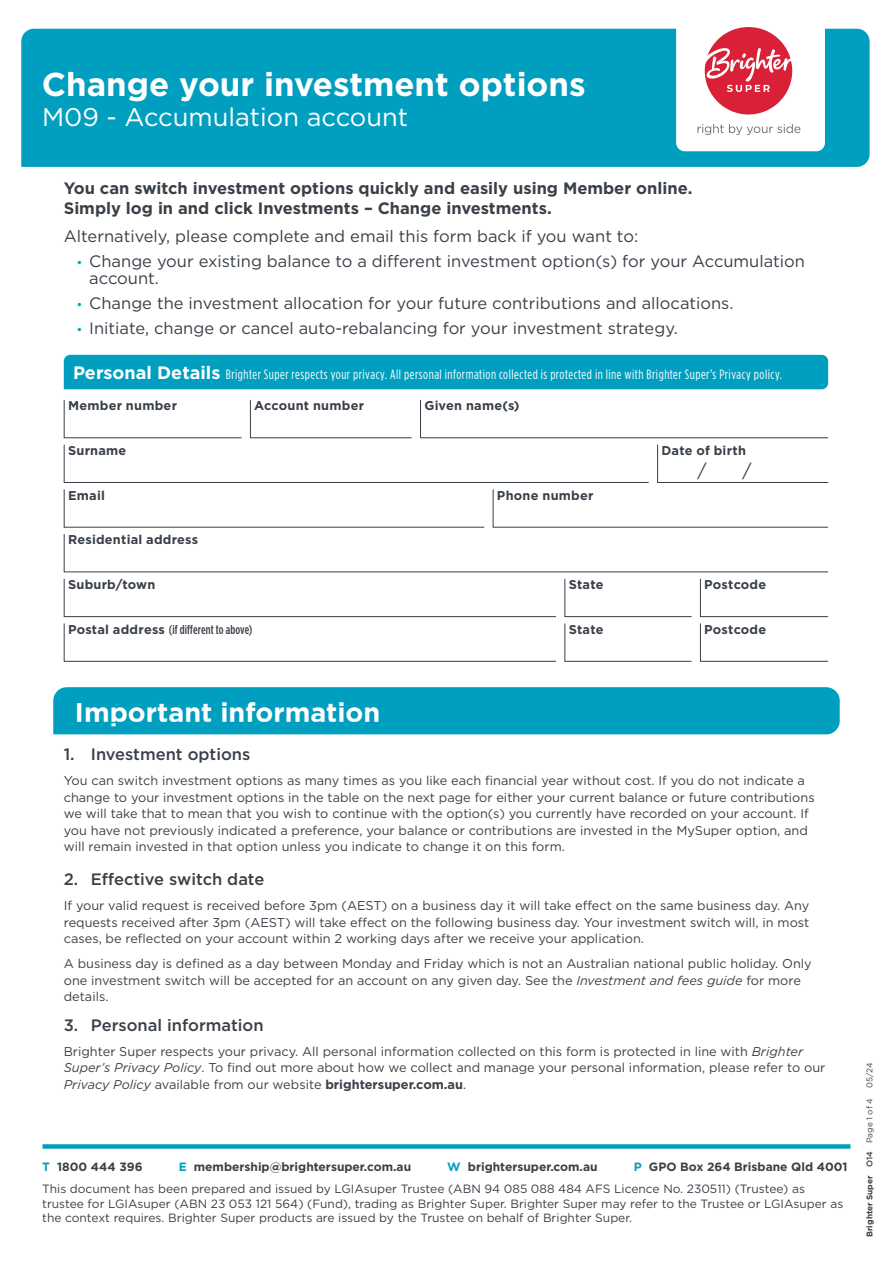
<style>
.page{position:relative;width:893px;height:1263px;background:#fff}
.page>*{position:absolute;margin:0;border:0;box-sizing:border-box;transform-origin:0 0}
.t1{font:700 33px "Gotham";color:#fff}
.t2{font:700 27px "Gotham";color:#fff}
.t3{font:25.5px "Gotham";color:#fff}
.t4{font:18px "Gotham";color:#394048}
.t5{font:16.5px/16.5px "Gotham";color:#394048}
.t6{font:700 16.5px/19.8px "Gotham";color:#394048}
.t7{font:500 16.5px "Gotham";color:#394048}
.t8{font:13.5px "Gotham Condensed";letter-spacing:.04em;color:#fff}
.t9{font:12.75px/16.5px "Gotham";color:#394048}
.t10{font:700 12.75px "Gotham";letter-spacing:.02em;color:#394048}
.t11{font:500 12.75px "Gotham Condensed";letter-spacing:.01em;color:#394048}
.t12{font:12px/14.4px "Gotham";color:#394048}
.t13{font:700 12px "Gotham";color:#394048}
.t14{font:700 8.25px "Gotham";color:#394048}
.t15{font:8.25px "Gotham";color:#394048}
.s1{font-size:12.75px;color:#009fc0}
.s2{font-family:"Gotham";font-weight:700;font-size:18px}
.s3{font-family:"Gotham";font-weight:700}
.s4{font-style:italic}
.s5{font-weight:700}
.s6{color:#009fc0}
.s7{font-weight:500}
.s8{font-weight:400}
</style>
<div class="page">
<div style="left:43px;top:1144px;width:807px;height:5px;background:#009fc0"></div>
<div style="left:21px;top:29px;width:849px;height:138px;background:#009fc0"></div>
<div style="left:64px;top:355px;width:764px;height:34px;background:#009fc0"></div>
<svg style="left:63px;top:444px;width:586px;height:39px"></svg>
<svg style="left:63px;top:400px;width:179px;height:38px"></svg>
<svg style="left:420px;top:400px;width:409px;height:38px"></svg>
<svg style="left:63px;top:489px;width:766px;height:128px"></svg>
<svg style="left:63px;top:623px;width:493px;height:39px"></svg>
<svg style="left:564px;top:623px;width:128px;height:39px"></svg>
<svg style="left:700px;top:623px;width:129px;height:39px"></svg>
<svg style="left:657px;top:444px;width:172px;height:39px"></svg>
<svg style="left:250px;top:400px;width:162px;height:38px"></svg>
<div style="left:676px;top:7px;width:149px;height:144px;background:#fff;border-radius:9px"></div>
<div style="left:705px;top:27px;width:87px;height:87px;background:#da2037;border-radius:50%"></div>
<svg style="left:704px;top:47px;width:89px;height:45px"></svg>
<svg style="left:697px;top:124px;width:103px;height:11px"></svg>
<div style="left:53px;top:687px;width:787px;height:48px;background:#009fc0"></div>
<div style="left:73px;top:699px;width:309px;height:24px;border:2px solid #009fc0"></div>
<h1 class="t1" style="left:42px;top:55px;width:545px">Change your investment options</h1>
<h3 class="t3" style="left:42px;top:93px;width:367px">M09 - Accumulation account</h3>
<h1 class="t1" style="left:42px;top:62px;width:545px">Change your investment options</h1>
<h3 class="t3" style="left:42px;top:101px;width:367px">M09 - Accumulation account</h3>
<p class="t6" style="left:64px;top:178px;width:630px">You can switch investment options quickly and easily using Member online.<br>Simply log in and click Investments – Change investments.</p>
<p class="t5" style="left:64px;top:228px;width:576px">Alternatively, please complete and email this form back if you want to:</p>
<p class="t5" style="left:89px;top:253px;width:717px;text-indent:-13px"><span class="s1">•</span> Change your existing balance to a different investment option(s) for your Accumulation account.</p>
<p class="t5" style="left:77px;top:294px;width:658px"><span class="s1">•</span> Change the investment allocation for your future contributions and allocations.</p>
<p class="t5" style="left:77px;top:319px;width:603px"><span class="s1">•</span> Initiate, change or cancel auto-rebalancing for your investment strategy.</p>
<p class="t8" style="left:73px;top:367px;width:711px"><span class="s2">Personal Details</span> Brighter Super respects your privacy. All personal information collected is protected in line with Brighter Super’s Privacy policy.</p>
<p class="t10" style="left:68px;top:397px;width:110px">Member number</p>
<p class="t10" style="left:424px;top:397px;width:97px">Given name(s)</p>
<p class="t10" style="left:254px;top:397px;width:111px">Account number</p>
<p class="t10" style="left:68px;top:442px;width:60px">Surname</p>
<p class="t10" style="left:68px;top:487px;width:38px">Email</p>
<p class="t10" style="left:497px;top:487px;width:98px">Phone number</p>
<p class="t10" style="left:661px;top:442px;width:86px">Date of birth</p>
<h3 class="t4" style="left:697px;top:459px;width:11px">/</h3>
<h3 class="t4" style="left:743px;top:459px;width:11px">/</h3>
<p class="t10" style="left:68px;top:531px;width:132px">Residential address</p>
<p class="t10" style="left:68px;top:576px;width:89px">Suburb/town</p>
<p class="t10" style="left:569px;top:576px;width:36px">State</p>
<p class="t10" style="left:704px;top:576px;width:64px">Postcode</p>
<p class="t11" style="left:68px;top:622px;width:186px"><span class="s3">Postal address</span> (if different to above)</p>
<p class="t10" style="left:569px;top:621px;width:36px">State</p>
<p class="t10" style="left:704px;top:621px;width:64px">Postcode</p>
<h2 class="t2" style="left:75px;top:694px;width:307px">Important information</h2>
<p class="t7" style="left:64px;top:744px;width:188px">1. Investment options</p>
<p class="t9" style="left:64px;top:772px;width:752px">You can switch investment options as many times as you like each financial year without cost. If you do not indicate a change to your investment options in the table on the next page for either your current balance or future contributions we will take that to mean that you wish to continue with the option(s) you currently have recorded on your account. If you have not previously indicated a preference, your balance or contributions are invested in the MySuper option, and will remain invested in that option unless you indicate to change it on this form.</p>
<p class="t7" style="left:64px;top:868px;width:202px">2. Effective switch date</p>
<p class="t9" style="left:64px;top:897px;width:747px;text-align:justify">If your valid request is received before 3pm (AEST) on a business day it will take effect on the same business day. Any requests received after 3pm (AEST) will take effect on the following business day. Your investment switch will, in most cases, be reflected on your account within 2 working days after we receive your application.</p>
<p class="t9" style="left:64px;top:955px;width:750px">A business day is defined as a day between Monday and Friday which is not an Australian national public holiday. Only one investment switch will be accepted for an account on any given day. See the <span class="s4">Investment and fees guide</span> for more details.</p>
<p class="t7" style="left:64px;top:1014px;width:201px">3. Personal information</p>
<p class="t9" style="left:64px;top:1042px;width:763px">Brighter Super respects your privacy. All personal information collected on this form is protected in line with <span class="s4">Brighter<br>Super’s Privacy Policy</span>. To find out more about how we collect and manage your personal information, please refer to our<br><span class="s4">Privacy Policy</span> available from our website <span class="s5">brightersuper.com.au</span>.</p>
<p class="t13" style="left:42px;top:1159px;width:102px"><span class="s6">T</span> 1800 444 396</p>
<p class="t13" style="left:179px;top:1159px;width:234px"><span class="s6">E</span> membership@brightersuper.com.au</p>
<p class="t13" style="left:447px;top:1159px;width:152px"><span class="s6">W</span> brightersuper.com.au</p>
<p class="t13" style="left:634px;top:1159px;width:215px"><span class="s6">P</span> GPO Box 264 Brisbane Qld 4001</p>
<p class="t12" style="left:42px;top:1181px;width:803px">This document has been prepared and issued by LGIAsuper Trustee (ABN 94 085 088 484 AFS Licence No. 230511) (Trustee) as trustee for LGIAsuper (ABN 23 053 121 564) (Fund), trading as Brighter Super. Brighter Super may refer to the Trustee or LGIAsuper as the context requires. Brighter Super products are issued by the Trustee on behalf of Brighter Super.</p>
<p class="t15" style="left:864px;top:1087px;width:27px;rotate:-90deg">05/24</p>
<p class="t14" style="left:864px;top:1237px;width:140px;rotate:-90deg">Brighter Super <span class="s7">O14</span> <span class="s8">Page 1 of 4</span></p>
</div>
